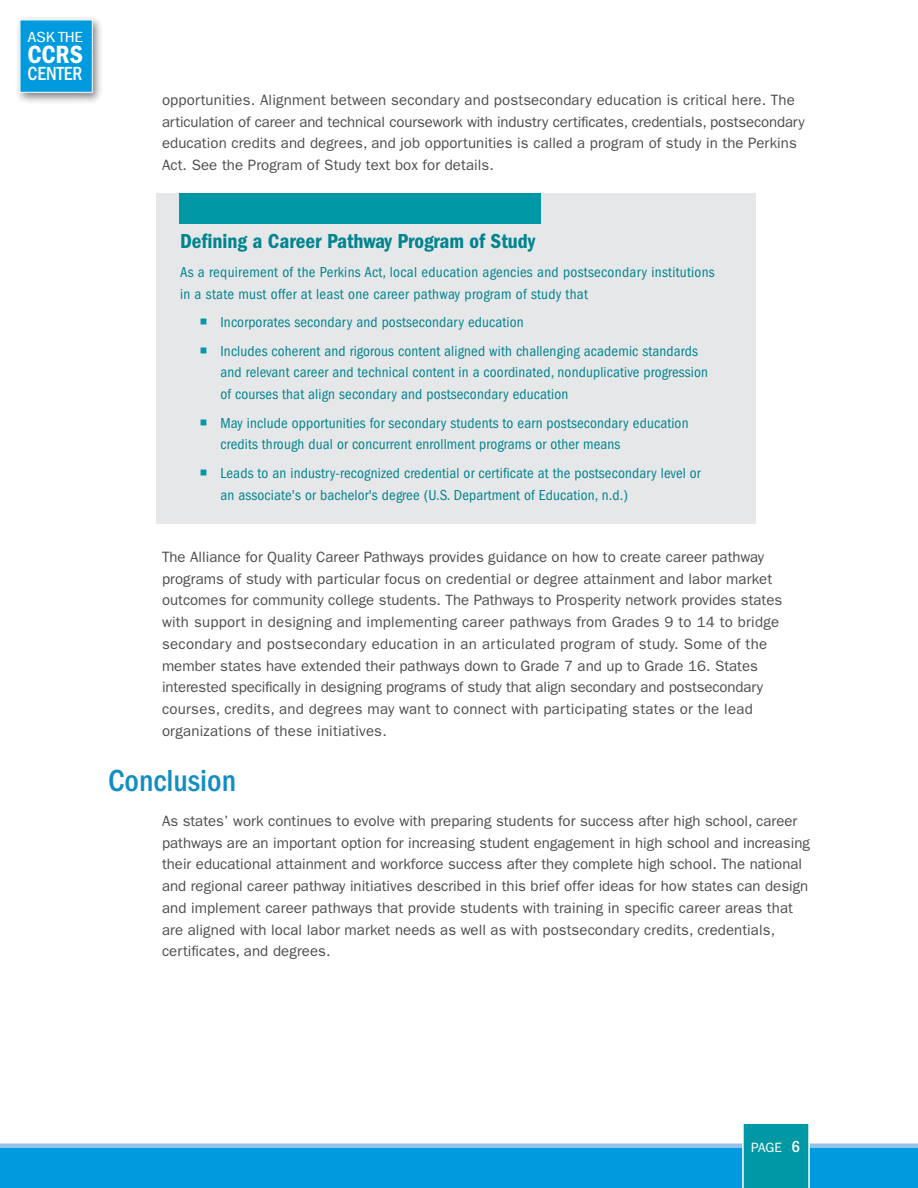
<style>
.page{position:relative;width:918px;height:1188px;background:#fff}
.page>*{position:absolute;margin:0;border:0;box-sizing:border-box;transform-origin:0 0}
.t1{font:500 condensed 31.5px "ITC Franklin Gothic Std";color:#128dc4}
.t2{font:25.8px "ITC Franklin Gothic Std Dm Cd";color:#fff}
.t3{font:21px "ITC Franklin Gothic Std Dm Cd";color:#00848f}
.t4{font:500 condensed 19.65px "ITC Franklin Gothic Std";color:#fff;scale:.96 1}
.t5{font:condensed 15.15px "ITC Franklin Gothic Std";letter-spacing:-.01em;color:#fff;scale:1.21 1}
.t6{font:15px/21.8px "ITC Franklin Gothic Std";color:#4d4d4f}
.t7{font:condensed 15px/21.8px "ITC Franklin Gothic Std";letter-spacing:.01em;color:#00848f}
.t8{font:13.5px "ITC Franklin Gothic Std";color:#fff}
.s1{color:#0098a4}
.s2{font-weight:500;font-stretch:condensed;font-size:16.5px}
</style>
<div class="page">
<div style="left:0;top:1147px;width:918px;height:41px;background:#009bde"></div>
<hr style="left:0;top:1144px;width:918px;height:4px;background:#94c0e9">
<div style="left:742px;top:1124px;width:68px;height:64px;background:#0098a4"></div>
<div style="left:15px;top:15px;width:89px;height:89px;background:#000;opacity:.48"></div>
<div style="left:20px;top:20px;width:73px;height:73px;background:#009bde;border:1px solid #fff"></div>
<div style="left:157px;top:193px;width:599px;height:331px;background:#e6e7e8"></div>
<div style="left:179px;top:193px;width:362px;height:31px;background:#0098a4"></div>
<p class="t5" style="left:27px;top:29px;width:47px">ASK THE</p>
<h2 class="t2" style="left:27px;top:39px;width:57px">CCRS</h2>
<h3 class="t4" style="left:27px;top:62px;width:59px">CENTER</h3>
<p class="t6" style="left:162px;top:89px;width:644px">opportunities. Alignment between secondary and postsecondary education is critical here. The articulation of career and technical coursework with industry certificates, credentials, postsecondary education credits and degrees, and job opportunities is called a program of study in the Perkins Act. See the Program of Study text box for details.</p>
<h4 class="t3" style="left:180px;top:229px;width:357px">Defining a Career Pathway Program of Study</h4>
<p class="t7" style="left:180px;top:261px;width:536px">As a requirement of the Perkins Act, local education agencies and postsecondary institutions in a state must offer at least one career pathway program of study that</p>
<p class="t7" style="left:200px;top:311px;width:326px"><span class="s1">○</span> Incorporates secondary and postsecondary education</p>
<p class="t7" style="left:220px;top:340px;width:489px;text-indent:-21px"><span class="s1">○</span> Includes coherent and rigorous content aligned with challenging academic standards and relevant career and technical content in a coordinated, nonduplicative progression of courses that align secondary and postsecondary education</p>
<p class="t7" style="left:220px;top:412px;width:470px;text-indent:-21px"><span class="s1">○</span> May include opportunities for secondary students to earn postsecondary education credits through dual or concurrent enrollment programs or other means</p>
<p class="t7" style="left:220px;top:462px;width:482px;text-indent:-21px"><span class="s1">○</span> Leads to an industry-recognized credential or certificate at the postsecondary level or an associate's or bachelor's degree (U.S. Department of Education, n.d.)</p>
<p class="t6" style="left:162px;top:546px;width:622px">The Alliance for Quality Career Pathways provides guidance on how to create career pathway programs of study with particular focus on credential or degree attainment and labor market outcomes for community college students. The Pathways to Prosperity network provides states with support in designing and implementing career pathways from Grades 9 to 14 to bridge secondary and postsecondary education in an articulated program of study. Some of the member states have extended their pathways down to Grade 7 and up to Grade 16. States interested specifically in designing programs of study that align secondary and postsecondary courses, credits, and degrees may want to connect with participating states or the lead organizations of these initiatives.</p>
<h3 class="t1" style="left:108px;top:762px;width:130px">Conclusion</h3>
<p class="t6" style="left:162px;top:810px;width:649px">As states’ work continues to evolve with preparing students for success after high school, career pathways are an important option for increasing student engagement in high school and increasing their educational attainment and workforce success after they complete high school. The national and regional career pathway initiatives described in this brief offer ideas for how states can design and implement career pathways that provide students with training in specific career areas that are aligned with local labor market needs as well as with postsecondary credits, credentials, certificates, and degrees.</p>
<p class="t8" style="left:751px;top:1140px;width:50px">PAGE <span class="s2">6</span></p>
</div>
